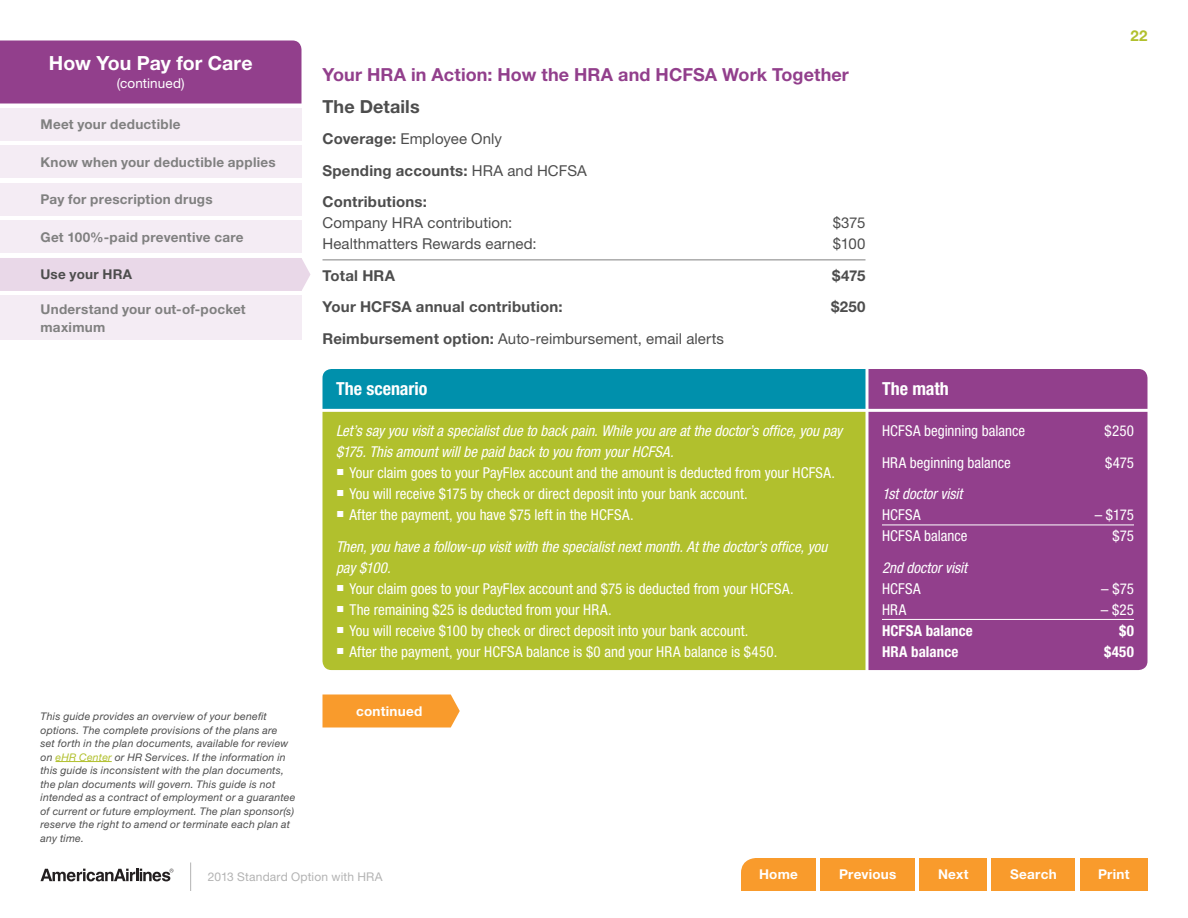
<style>
.page{position:relative;width:1188px;height:918px;background:#fff}
.page>*{position:absolute;margin:0;border:0;box-sizing:border-box;transform-origin:0 0}
.t1{font:700 19.5px "Helvetica Neue LT Std";letter-spacing:-.005em;color:#fff}
.t2{font:700 18px "Helvetica Neue LT Std";letter-spacing:.005em;color:#923f8c}
.t3{font:700 condensed 18px "Helvetica Neue LT Std";color:#fff}
.t4{font:700 18px "Helvetica Neue LT Std";letter-spacing:.005em;color:#4d4d4d}
.t5{font:condensed 15px "Helvetica Neue LT Std";color:#fff}
.t6{font:italic condensed 15px/21px "Helvetica Neue LT Std";color:#fff}
.t7{font:15px "Helvetica Neue LT Std";letter-spacing:.005em;color:#4d4d4d}
.t8{font:700 15px/31.5px "Helvetica Neue LT Std";letter-spacing:.015em;color:#4d4d4d}
.t9{font:700 condensed 15px "Helvetica Neue LT Std";letter-spacing:.005em;color:#fff}
.t10{font:700 15px "Helvetica Neue LT Std";color:#b1c02d}
.t11{font:700 13.5px/18px "Helvetica Neue LT Std";letter-spacing:.02em;color:#808080}
.t12{font:700 13.5px "Helvetica Neue LT Std";letter-spacing:.02em;color:#fff}
.t13{font:13.5px "Helvetica Neue LT Std";letter-spacing:.01em;color:#fff}
.t14{font:700 13.5px "Helvetica Neue LT Std";letter-spacing:.015em;color:#4d4d4d}
.t15{font:12px "Helvetica Neue LT Std";letter-spacing:.015em;color:#b3b3b3}
.t16{font:italic 10.5px/13.5px "Helvetica Neue LT Std";letter-spacing:.02em;color:#4d4d4d}
.s1{color:#b1c02d}
.s2{font-weight:400}
.s3{font-weight:700}
.s4{font-family:"Carta Std";font-stretch:normal}
.s5{font-family:"Carta Std";font-style:normal;font-stretch:normal}
.s6{font-style:normal}
</style>
<div class="page">
<div style="left:920px;top:858px;width:67px;height:33px;background:#f99b2c"></div>
<div style="left:741px;top:858px;width:75px;height:33px;background:#f99b2c"></div>
<div style="left:820px;top:858px;width:95px;height:33px;background:#f99b2c"></div>
<div style="left:1080px;top:858px;width:68px;height:33px;background:#f99b2c"></div>
<div style="left:992px;top:858px;width:84px;height:33px;background:#f99b2c"></div>
<div style="left:0;top:40px;width:302px;height:64px;background:#923f8c"></div>
<div style="left:0;top:108px;width:302px;height:33px;background:#f4ecf4"></div>
<div style="left:0;top:183px;width:302px;height:33px;background:#f4ecf4"></div>
<div style="left:0;top:220px;width:302px;height:34px;background:#f4ecf4"></div>
<div style="left:0;top:296px;width:302px;height:44px;background:#f4ecf4"></div>
<div style="left:0;top:146px;width:302px;height:32px;background:#f4ecf4"></div>
<div style="left:0;top:258px;width:310px;height:33px;background:#e9d8e8"></div>
<svg style="left:322px;top:694px;width:138px;height:34px;background:#f9a139"></svg>
<svg style="left:41px;top:869px;width:132px;height:12px"></svg>
<svg style="left:190px;top:862px;width:1px;height:29px"></svg>
<hr style="left:56px;top:761px;width:56px;height:1px;background:#b1c02d">
<hr style="left:322px;top:260px;width:544px;height:1px;background:#808080">
<svg style="left:322px;top:369px;width:826px;height:40px;background:#3375a2"></svg>
<div style="left:322px;top:412px;width:544px;height:258px;background:#b1c02d"></div>
<div style="left:868px;top:412px;width:280px;height:258px;background:#923f8c"></div>
<hr style="left:882px;top:525px;width:252px;height:1px;background:#fff">
<hr style="left:882px;top:619px;width:252px;height:1px;background:#fff">
<h1 class="t1" style="left:49px;top:51px;width:205px">How You Pay for Care</h1>
<p class="t13" style="left:117px;top:75px;width:69px">(continued)</p>
<p class="t11" style="left:40px;top:115px;width:142px">Meet your deductible</p>
<p class="t11" style="left:40px;top:153px;width:237px">Know when your deductible applies</p>
<p class="t11" style="left:40px;top:190px;width:174px">Pay for prescription drugs</p>
<p class="t11" style="left:40px;top:228px;width:205px">Get 100%-paid preventive care</p>
<p class="t14" style="left:40px;top:266px;width:93px">Use your HRA</p>
<p class="t11" style="left:40px;top:300px;width:207px">Understand your out-of-pocket maximum</p>
<p class="t16" style="left:40px;top:709px;width:256px">This guide provides an overview of your benefit options. The complete provisions of the plans are<br>set forth in the plan documents, available for review on <span class="s1">eHR Center</span> or HR Services. If the information in this guide is inconsistent with the plan documents, the plan documents will govern. This guide is not intended as a contract of employment or a guarantee of current or future employment. The plan sponsor(s) reserve the right to amend or terminate each plan at any time.</p>
<p class="t10" style="left:1130px;top:26px;width:19px">22</p>
<p class="t2" style="left:322px;top:63px;width:528px">Your HRA in Action: How the HRA and HCFSA Work Together</p>
<p class="t4" style="left:322px;top:95px;width:99px">The Details</p>
<p class="t8" style="left:322px;top:123px;width:266px">Coverage: <span class="s2">Employee Only<br></span>Spending accounts: <span class="s2">HRA and HCFSA<br></span>Contributions:</p>
<p class="t7" style="left:322px;top:214px;width:191px">Company HRA contribution:</p>
<p class="t7" style="left:833px;top:214px;width:34px">$375</p>
<p class="t7" style="left:322px;top:235px;width:216px">Healthmatters Rewards earned:</p>
<p class="t7" style="left:833px;top:235px;width:34px">$100</p>
<p class="t8" style="left:322px;top:259px;width:74px">Total HRA</p>
<p class="t8" style="left:832px;top:259px;width:35px">$475</p>
<p class="t8" style="left:322px;top:291px;width:242px">Your HCFSA annual contribution:</p>
<p class="t8" style="left:831px;top:291px;width:36px">$250</p>
<p class="t7" style="left:322px;top:329px;width:403px"><span class="s3">Reimbursement option:</span> Auto-reimbursement, email alerts</p>
<p class="t3" style="left:336px;top:378px;width:93px">The scenario</p>
<p class="t3" style="left:882px;top:378px;width:68px">The math</p>
<p class="t6" style="left:336px;top:421px;width:508px">Let’s say you visit a specialist due to back pain. While you are at the doctor’s office, you pay $175. This amount will be paid back to you from your HCFSA.</p>
<p class="t5" style="left:336px;top:464px;width:501px"><span class="s4">■</span> Your claim goes to your PayFlex account and the amount is deducted from your HCFSA.</p>
<p class="t5" style="left:336px;top:485px;width:413px"><span class="s4">■</span> You will receive $175 by check or direct deposit into your bank account.</p>
<p class="t6" style="left:336px;top:499px;width:493px;line-height:31.5px"><span class="s5">■</span> <span class="s6">After the payment, you have $75 left in the HCFSA.<br></span>Then, you have a follow-up visit with the specialist next month. At the doctor’s office, you</p>
<p class="t6" style="left:336px;top:557px;width:56px">pay $100.</p>
<p class="t5" style="left:336px;top:580px;width:459px"><span class="s4">■</span> Your claim goes to your PayFlex account and $75 is deducted from your HCFSA.</p>
<p class="t5" style="left:336px;top:601px;width:277px"><span class="s4">■</span> The remaining $25 is deducted from your HRA.</p>
<p class="t5" style="left:336px;top:622px;width:414px"><span class="s4">■</span> You will receive $100 by check or direct deposit into your bank account.</p>
<p class="t5" style="left:336px;top:643px;width:443px"><span class="s4">■</span> After the payment, your HCFSA balance is $0 and your HRA balance is $450.</p>
<p class="t5" style="left:882px;top:422px;width:145px">HCFSA beginning balance</p>
<p class="t5" style="left:1105px;top:422px;width:31px">$250</p>
<p class="t5" style="left:882px;top:454px;width:130px">HRA beginning balance</p>
<p class="t5" style="left:1105px;top:454px;width:30px">$475</p>
<p class="t6" style="left:882px;top:484px;width:82px">1st doctor visit</p>
<p class="t5" style="left:882px;top:506px;width:40px">HCFSA</p>
<p class="t5" style="left:1095px;top:506px;width:41px">– $175</p>
<p class="t5" style="left:882px;top:527px;width:87px">HCFSA balance</p>
<p class="t5" style="left:1112px;top:527px;width:23px">$75</p>
<p class="t6" style="left:882px;top:557px;width:87px">2nd doctor visit</p>
<p class="t5" style="left:882px;top:580px;width:40px">HCFSA</p>
<p class="t5" style="left:1101px;top:580px;width:34px">– $75</p>
<p class="t5" style="left:882px;top:601px;width:26px">HRA</p>
<p class="t5" style="left:1101px;top:601px;width:35px">– $25</p>
<p class="t9" style="left:882px;top:621px;width:92px">HCFSA balance</p>
<p class="t9" style="left:1119px;top:621px;width:16px">$0</p>
<p class="t9" style="left:882px;top:642px;width:78px">HRA balance</p>
<p class="t9" style="left:1104px;top:642px;width:31px">$450</p>
<p class="t12" style="left:356px;top:703px;width:68px">continued</p>
<p class="t15" style="left:208px;top:870px;width:176px">2013 Standard Option with HRA</p>
<p class="t12" style="left:759px;top:866px;width:40px">Home</p>
<p class="t12" style="left:839px;top:866px;width:59px">Previous</p>
<p class="t12" style="left:938px;top:866px;width:32px">Next</p>
<p class="t12" style="left:1010px;top:866px;width:48px">Search</p>
<p class="t12" style="left:1098px;top:866px;width:33px">Print</p>
</div>
